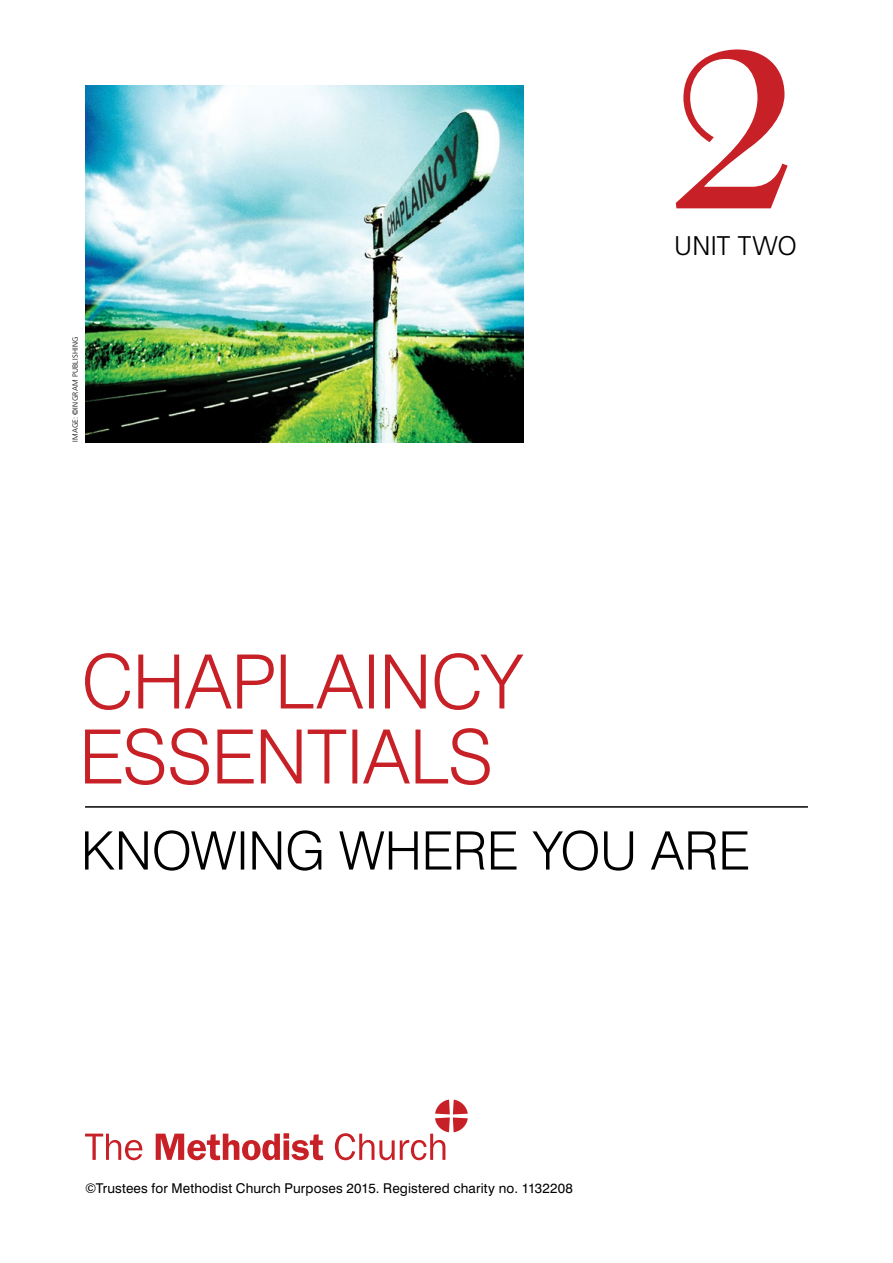
<style>
.page{position:relative;width:893px;height:1263px;background:#fff}
.page>*{position:absolute;margin:0;border:0;box-sizing:border-box;transform-origin:0 0}
.t1{font:225px "Walbaum";color:#c72127}
.t2{font:300 27px "Frutiger";letter-spacing:.005em;color:#000}
.t3{font:13.5px "Swiss 721 BT";letter-spacing:.01em;color:#000}
.t4{font:300 7.5px "Frutiger";letter-spacing:.03em;color:#000}
</style>
<div class="page">
<svg style="left:85px;top:830px;width:663px;height:41px"></svg>
<svg style="left:85px;top:728px;width:405px;height:57px"></svg>
<svg style="left:85px;top:653px;width:438px;height:57px"></svg>
<svg style="left:85px;top:1133px;width:58px;height:27px"></svg>
<svg style="left:156px;top:1133px;width:167px;height:27px"></svg>
<svg style="left:335px;top:1099px;width:133px;height:61px"></svg>
<hr style="left:85px;top:806px;width:723px;height:2px;background:#000">
<img style="left:85px;top:85px;width:438px;height:357px">
<p class="t4" style="left:71px;top:442px;width:107px;rotate:-90deg">IMAGE: ©INGRAM PUBLISHING</p>
<h1 class="t1" style="left:673px;top:-6px;width:127px">2</h1>
<h2 class="t2" style="left:674px;top:230px;width:124px">UNIT TWO</h2>
<p class="t3" style="left:85px;top:1180px;width:489px">©Trustees for Methodist Church Purposes 2015. Registered charity no. 1132208</p>
</div>
